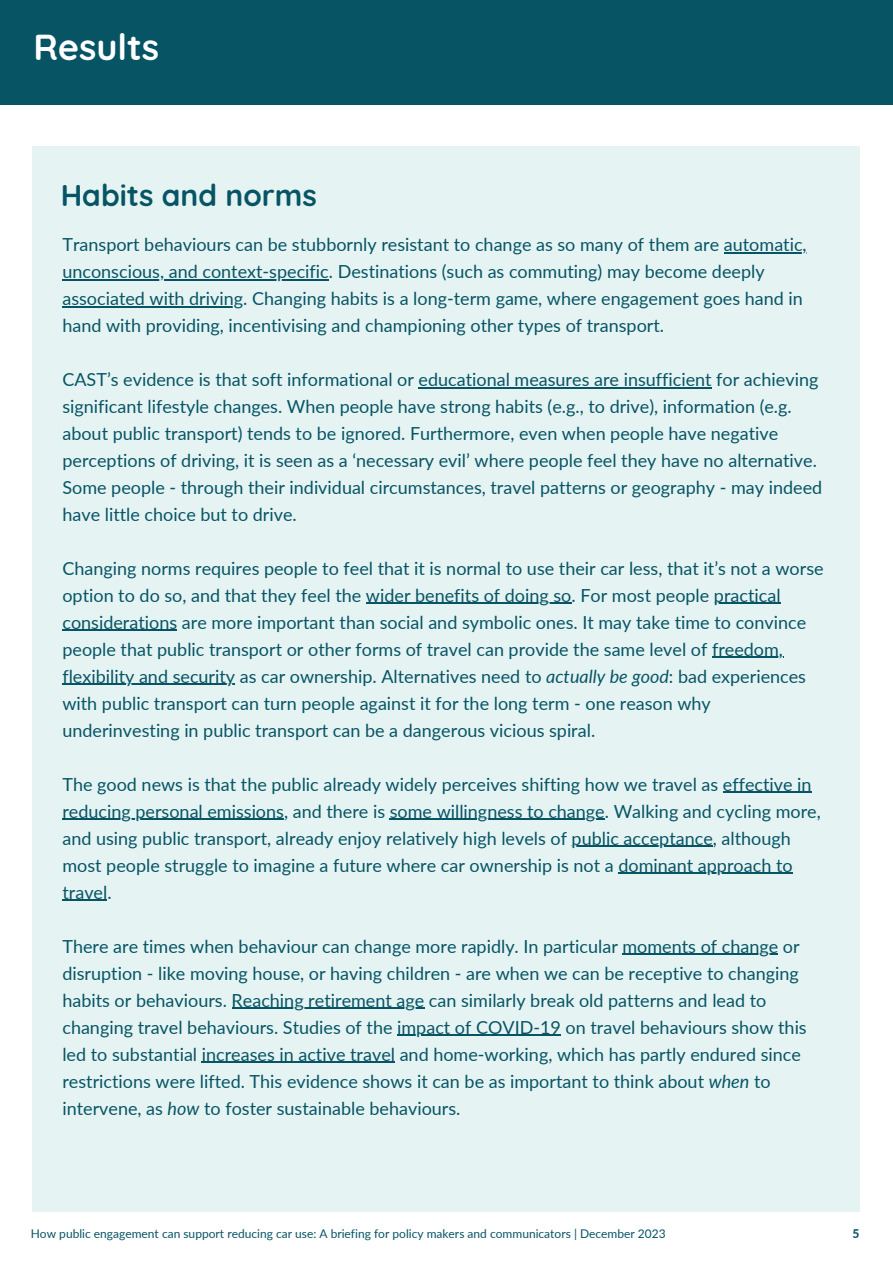
<style>
.page{position:relative;width:893px;height:1264px;background:#fff}
.page>*{position:absolute;margin:0;border:0;box-sizing:border-box;transform-origin:0 0}
.t1{font:700 36px "Quicksand";color:#fff}
.t2{font:700 30px "Quicksand";color:#075465}
.t3{font:18px/27px "Lato";color:#075465}
.t4{font:12px "Lato";color:#075465}
.t5{font:800 12px "Lato";color:#075465}
.s1{font-style:italic}
</style>
<div class="page">
<div style="left:0;top:0;width:892px;height:104px;background:#075465"></div>
<div style="left:32px;top:146px;width:828px;height:1066px;background:#e5f4f3"></div>
<hr style="left:723px;top:252px;width:83px;height:1px;background:#075465">
<hr style="left:62px;top:279px;width:267px;height:1px;background:#075465">
<hr style="left:62px;top:306px;width:181px;height:1px;background:#075465">
<hr style="left:418px;top:387px;width:293px;height:1px;background:#075465">
<hr style="left:366px;top:603px;width:205px;height:1px;background:#075465">
<hr style="left:714px;top:603px;width:66px;height:1px;background:#075465">
<hr style="left:62px;top:630px;width:115px;height:1px;background:#075465">
<hr style="left:712px;top:657px;width:71px;height:1px;background:#075465">
<hr style="left:62px;top:684px;width:173px;height:1px;background:#075465">
<hr style="left:722px;top:791px;width:89px;height:2px;background:#075465">
<hr style="left:62px;top:818px;width:222px;height:2px;background:#075465">
<hr style="left:390px;top:818px;width:214px;height:2px;background:#075465">
<hr style="left:571px;top:845px;width:141px;height:1px;background:#075465">
<hr style="left:618px;top:872px;width:174px;height:1px;background:#075465">
<hr style="left:62px;top:899px;width:45px;height:1px;background:#075465">
<hr style="left:622px;top:953px;width:156px;height:1px;background:#075465">
<hr style="left:231px;top:1007px;width:193px;height:1px;background:#075465">
<hr style="left:397px;top:1034px;width:164px;height:1px;background:#075465">
<hr style="left:202px;top:1061px;width:193px;height:1px;background:#075465">
<p class="t1" style="left:33px;top:24px;width:127px">Results</p>
<p class="t2" style="left:61px;top:175px;width:257px">Habits and norms</p>
<p class="t3" style="left:62px;top:230px;width:745px">Transport behaviours can be stubbornly resistant to change as so many of them are automatic, unconscious, and context-specific. Destinations (such as commuting) may become deeply associated with driving. Changing habits is a long-term game, where engagement goes hand in hand with providing, incentivising and championing other types of transport.</p>
<p class="t3" style="left:62px;top:365px;width:761px">CAST’s evidence is that soft informational or educational measures are insufficient for achieving significant lifestyle changes. When people have strong habits (e.g., to drive), information (e.g. about public transport) tends to be ignored. Furthermore, even when people have negative perceptions of driving, it is seen as a ‘necessary evil’ where people feel they have no alternative.<br>Some people - through their individual circumstances, travel patterns or geography - may indeed have little choice but to drive.</p>
<p class="t3" style="left:62px;top:554px;width:762px">Changing norms requires people to feel that it is normal to use their car less, that it’s not a worse option to do so, and that they feel the wider benefits of doing so. For most people practical considerations are more important than social and symbolic ones. It may take time to convince people that public transport or other forms of travel can provide the same level of freedom, flexibility and security as car ownership. Alternatives need to <span class="s1">actually be good</span>: bad experiences with public transport can turn people against it for the long term - one reason why underinvesting in public transport can be a dangerous vicious spiral.</p>
<p class="t3" style="left:62px;top:770px;width:759px">The good news is that the public already widely perceives shifting how we travel as effective in reducing personal emissions, and there is some willingness to change. Walking and cycling more, and using public transport, already enjoy relatively high levels of public acceptance, although most people struggle to imagine a future where car ownership is not a dominant approach to travel.</p>
<p class="t3" style="left:62px;top:932px;width:745px">There are times when behaviour can change more rapidly. In particular moments of change or disruption - like moving house, or having children - are when we can be receptive to changing habits or behaviours. Reaching retirement age can similarly break old patterns and lead to changing travel behaviours. Studies of the impact of COVID-19 on travel behaviours show this led to substantial increases in active travel and home-working, which has partly endured since restrictions were lifted. This evidence shows it can be as important to think about <span class="s1">when</span> to intervene, as <span class="s1">how</span> to foster sustainable behaviours.</p>
<p class="t4" style="left:31px;top:1226px;width:636px">How public engagement can support reducing car use: A briefing for policy makers and communicators | December 2023</p>
<p class="t5" style="left:852px;top:1225px;width:8px">5</p>
</div>
